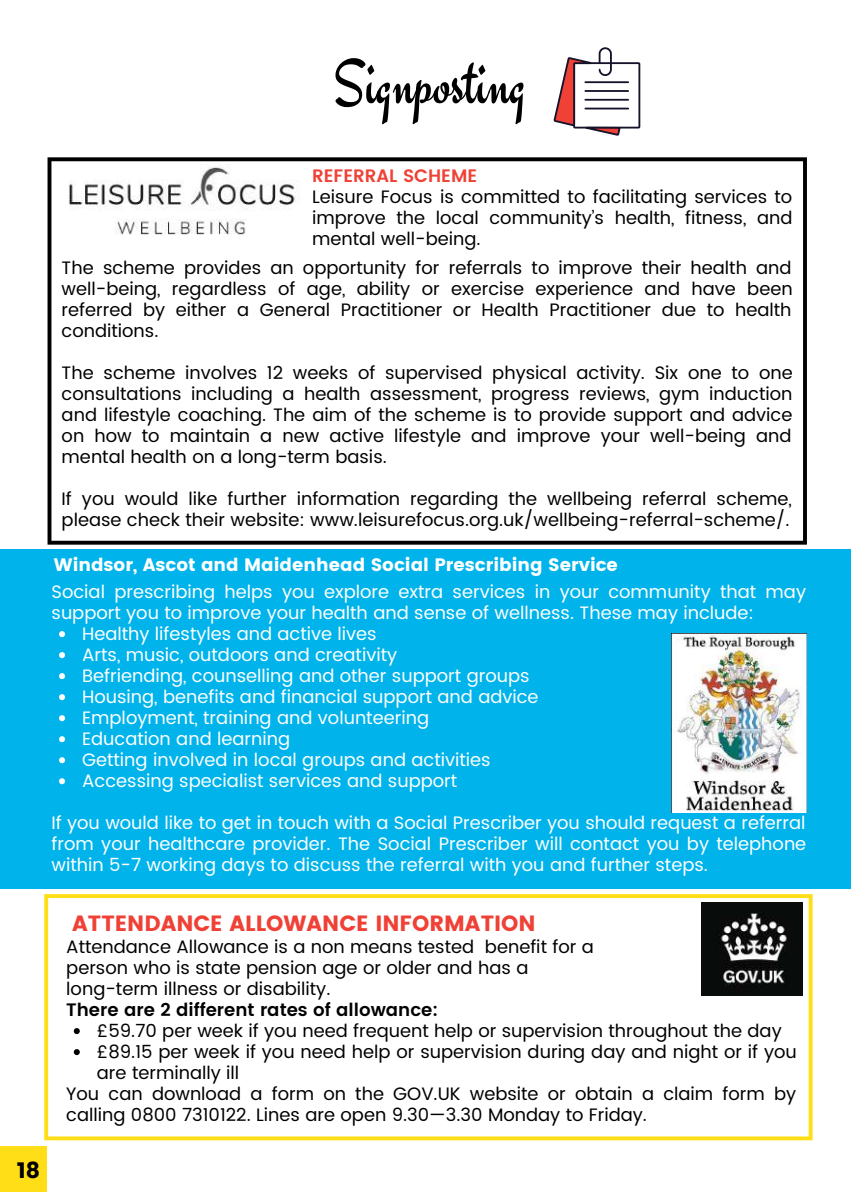
<style>
.page{position:relative;width:851px;height:1192px;background:#fff}
.page>*{position:absolute;margin:0;border:0;box-sizing:border-box;transform-origin:0 0}
.t1{font:64px "Engagement";color:#000}
.t2{font:22px "Poppins";color:#ef4136}
.t3{font:22px "Poppins";color:#000}
.t4{font:18px/21px "Poppins";color:#000}
.t5{font:18px/21px "Poppins";color:#fff}
.t6{font:18px "Poppins";color:#fff}
.t7{font:600 18px "Poppins";color:#000}
.t8{font:600 18px "Poppins";color:#ef4136}
</style>
<div class="page">
<svg style="left:48px;top:157px;width:758px;height:387px"></svg>
<div style="left:0;top:549px;width:850px;height:339px;background:#00b4eb"></div>
<div style="left:0;top:1146px;width:47px;height:45px;background:#ffde17"></div>
<svg style="left:44px;top:894px;width:768px;height:245px"></svg>
<svg style="left:74px;top:1027px;width:6px;height:6px"></svg>
<svg style="left:74px;top:1048px;width:6px;height:6px"></svg>
<img style="left:701px;top:901px;width:101px;height:93px">
<div style="left:573px;top:62px;width:67px;height:66px;border:2px solid #15122a"></div>
<hr style="left:585px;top:81px;width:43px;height:2px;background:#15122a">
<hr style="left:585px;top:90px;width:43px;height:2px;background:#15122a">
<hr style="left:585px;top:99px;width:43px;height:2px;background:#15122a">
<hr style="left:585px;top:108px;width:43px;height:1px;background:#15122a">
<svg style="left:553px;top:47px;width:68px;height:89px"></svg>
<img style="left:62px;top:164px;width:240px;height:75px">
<svg style="left:59px;top:631px;width:6px;height:6px"></svg>
<svg style="left:59px;top:652px;width:6px;height:6px"></svg>
<svg style="left:59px;top:673px;width:6px;height:6px"></svg>
<svg style="left:59px;top:694px;width:6px;height:6px"></svg>
<svg style="left:59px;top:715px;width:6px;height:6px"></svg>
<svg style="left:59px;top:736px;width:6px;height:6px"></svg>
<svg style="left:59px;top:757px;width:6px;height:6px"></svg>
<svg style="left:59px;top:778px;width:6px;height:6px"></svg>
<img style="left:671px;top:633px;width:135px;height:179px">
<h1 class="t1" style="left:333px;top:45px;width:195px">Signposting</h1>
<p class="t8" style="left:312px;top:165px;width:167px">REFERRAL SCHEME</p>
<p class="t4" style="left:312px;top:186px;width:482px;text-align:justify">Leisure Focus is committed to facilitating services to improve the local community’s health, fitness, and mental well-being.</p>
<p class="t4" style="left:62px;top:257px;width:732px;text-align:justify">The scheme provides an opportunity for referrals to improve their health and well-being, regardless of age, ability or exercise experience and have been referred by either a General Practitioner or Health Practitioner due to health conditions.</p>
<p class="t4" style="left:62px;top:362px;width:732px;text-align:justify">The scheme involves 12 weeks of supervised physical activity. Six one to one consultations including a health assessment, progress reviews, gym induction and lifestyle coaching. The aim of the scheme is to provide support and advice on how to maintain a new active lifestyle and improve your well-being and mental health on a long-term basis.</p>
<p class="t4" style="left:62px;top:488px;width:731px">If you would like further information regarding the wellbeing referral scheme, please check their website: www.leisurefocus.org.uk/wellbeing-referral-scheme/.</p>
<p class="t6" style="left:54px;top:554px;width:565px">Windsor, Ascot and Maidenhead Social Prescribing Service</p>
<p class="t5" style="left:51px;top:581px;width:756px">Social prescribing helps you explore extra services in your community that may support you to improve your health and sense of wellness. These may include:</p>
<p class="t5" style="left:82px;top:623px;width:458px">Healthy lifestyles and active lives<br>Arts, music, outdoors and creativity<br>Befriending, counselling and other support groups Housing, benefits and financial support and advice Employment, training and volunteering<br>Education and learning<br>Getting involved in local groups and activities Accessing specialist services and support</p>
<p class="t5" style="left:51px;top:812px;width:756px;text-align:justify">If you would like to get in touch with a Social Prescriber you should request a referral from your healthcare provider. The Social Prescriber will contact you by telephone within 5-7 working days to discuss the referral with you and further steps.</p>
<p class="t3" style="left:17px;top:1157px;width:25px">18</p>
<p class="t2" style="left:72px;top:910px;width:464px">ATTENDANCE ALLOWANCE INFORMATION</p>
<p class="t4" style="left:66px;top:936px;width:529px">Attendance Allowance is a non means tested benefit for a person who is state pension age or older and has a long-term illness or disability.</p>
<p class="t7" style="left:66px;top:998px;width:373px">There are 2 different rates of allowance:</p>
<p class="t4" style="left:97px;top:1020px;width:701px">£59.70 per week if you need frequent help or supervision throughout the day £89.15 per week if you need help or supervision during day and night or if you are terminally ill</p>
<p class="t4" style="left:66px;top:1083px;width:731px">You can download a form on the GOV.UK website or obtain a claim form by calling 0800 7310122. Lines are open 9.30—3.30 Monday to Friday.</p>
</div>
